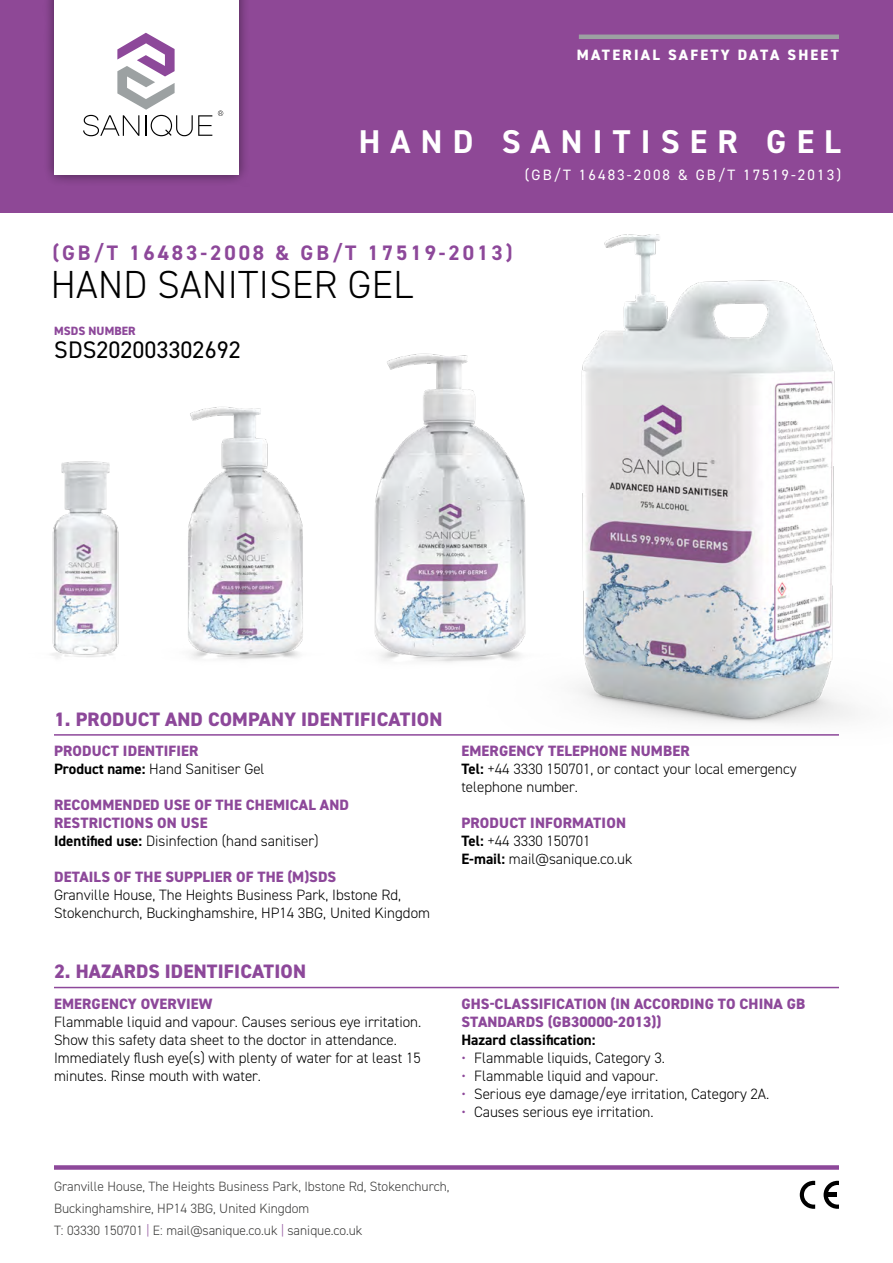
<style>
.page{position:relative;width:893px;height:1263px;background:#fff}
.page>*{position:absolute;margin:0;border:0;box-sizing:border-box;transform-origin:0 0}
.t1{font:300 39.3px "DIN2014";letter-spacing:.01em;color:#000}
.t2{font:700 33px "DIN2014";letter-spacing:.31em;color:#fff}
.t3{font:24px "DIN2014";color:#000}
.t4{font:700 21px "DIN2014";letter-spacing:.14em;color:#8d489a}
.t5{font:800 19.5px "DIN2014";letter-spacing:.01em;color:#8d489a}
.t6{font:300 15px/18px "DIN2014";color:#000}
.t7{font:800 15px/18px "DIN2014";letter-spacing:.01em;color:#8d489a}
.t8{font:15px "DIN2014";letter-spacing:.14em;color:#fff}
.t9{font:800 15px "DIN2014";letter-spacing:.15em;color:#fff}
.t10{font:700 15px "DIN2014";color:#000}
.t11{font:300 13.5px/22.2px "DIN2014";color:#3c3c3b}
.t12{font:800 12px "DIN2014";letter-spacing:.01em;color:#8d489a}
.s1{font-weight:700;color:#000}
.s2{font-weight:300;color:#000}
.s3{font-weight:800;color:#8d489a}
.s4{font-weight:700}
.s5{color:#8d489a}
.s6{color:#90519c}
</style>
<div class="page">
<div style="left:0;top:0;width:893px;height:213px;background:#8e4896"></div>
<div style="left:42px;top:0;width:208px;height:187px;background:#000;opacity:.5"></div>
<div style="left:54px;top:0;width:184px;height:175px;background:#fff"></div>
<svg style="left:83px;top:33px;width:129px;height:103px"></svg>
<svg style="left:218px;top:111px;width:5px;height:5px"></svg>
<hr style="left:579px;top:35px;width:260px;height:4px;background:#9ca1a2">
<hr style="left:54px;top:734px;width:785px;height:2px;background:#8d489a">
<hr style="left:54px;top:987px;width:785px;height:1px;background:#8d489a">
<svg style="left:800px;top:1181px;width:15px;height:28px"></svg>
<svg style="left:824px;top:1181px;width:15px;height:28px"></svg>
<hr style="left:825px;top:1193px;width:11px;height:4px;background:#000">
<div style="left:54px;top:1165px;width:785px;height:5px;background:#8d489a"></div>
<img style="left:432px;top:234px;width:423px;height:502px">
<img style="left:51px;top:462px;width:19px;height:197px">
<img style="left:70px;top:406px;width:181px;height:254px">
<img style="left:251px;top:309px;width:397px;height:397px">
<p class="t9" style="left:577px;top:45px;width:264px">MATERIAL SAFETY DATA SHEET</p>
<h2 class="t2" style="left:359px;top:119px;width:484px">HAND SANITISER GEL</h2>
<p class="t8" style="left:525px;top:165px;width:318px">(GB/T 16483-2008 &amp; GB/T 17519-2013)</p>
<h3 class="t4" style="left:53px;top:239px;width:461px">(GB/T 16483-2008 &amp; GB/T 17519-2013)</h3>
<h1 class="t1" style="left:51px;top:261px;width:364px">HAND SANITISER GEL</h1>
<p class="t12" style="left:54px;top:323px;width:83px">MSDS NUMBER</p>
<h3 class="t3" style="left:54px;top:334px;width:188px">SDS202003302692</h3>
<h3 class="t5" style="left:54px;top:706px;width:390px">1. PRODUCT AND COMPANY IDENTIFICATION</h3>
<p class="t7" style="left:54px;top:742px;width:212px">PRODUCT IDENTIFIER<br><span class="s1">Product name:</span> <span class="s2">Hand Sanitiser Gel</span></p>
<p class="t7" style="left:54px;top:796px;width:296px">RECOMMENDED USE OF THE CHEMICAL AND<br>RESTRICTIONS ON USE<br><span class="s1">Identified use:</span> <span class="s2">Disinfection (hand sanitiser)</span></p>
<p class="t7" style="left:54px;top:868px;width:284px">DETAILS OF THE SUPPLIER OF THE (M)SDS</p>
<p class="t6" style="left:54px;top:886px;width:378px">Granville House, The Heights Business Park, Ibstone Rd,<br>Stokenchurch, Buckinghamshire, HP14 3BG, United Kingdom</p>
<h3 class="t5" style="left:54px;top:958px;width:254px">2. HAZARDS IDENTIFICATION</h3>
<p class="t7" style="left:54px;top:995px;width:160px">EMERGENCY OVERVIEW</p>
<p class="t6" style="left:54px;top:1013px;width:369px">Flammable liquid and vapour. Causes serious eye irritation.<br>Show this safety data sheet to the doctor in attendance.<br>Immediately flush eye(s) with plenty of water for at least 15 minutes. Rinse mouth with water.</p>
<p class="t6" style="left:461px;top:742px;width:337px"><span class="s3">EMERGENCY TELEPHONE NUMBER<br></span><span class="s4">Tel:</span> +44 3330 150701, or contact your local emergency telephone number.</p>
<p class="t6" style="left:461px;top:814px;width:173px"><span class="s3">PRODUCT INFORMATION<br></span><span class="s4">Tel:</span> +44 3330 150701<br><span class="s4">E-mail:</span> mail@sanique.co.uk</p>
<p class="t7" style="left:461px;top:995px;width:345px">GHS-CLASSIFICATION (IN ACCORDING TO CHINA GB<br>STANDARDS (GB30000-2013))</p>
<p class="t10" style="left:461px;top:1030px;width:136px">Hazard classification:</p>
<p class="t6" style="left:461px;top:1049px;width:205px"><span class="s5">•</span> Flammable liquids, Category 3.</p>
<p class="t6" style="left:461px;top:1067px;width:198px"><span class="s5">•</span> Flammable liquid and vapour.</p>
<p class="t6" style="left:461px;top:1085px;width:310px"><span class="s5">•</span> Serious eye damage/eye irritation, Category 2A.</p>
<p class="t6" style="left:461px;top:1103px;width:194px"><span class="s5">•</span> Causes serious eye irritation.</p>
<p class="t11" style="left:54px;top:1175px;width:397px">Granville House, The Heights Business Park, Ibstone Rd, Stokenchurch,<br>Buckinghamshire, HP14 3BG, United Kingdom<br>T: 03330 150701 <span class="s6">|</span> E: mail@sanique.co.uk <span class="s6">|</span> sanique.co.uk</p>
</div>
